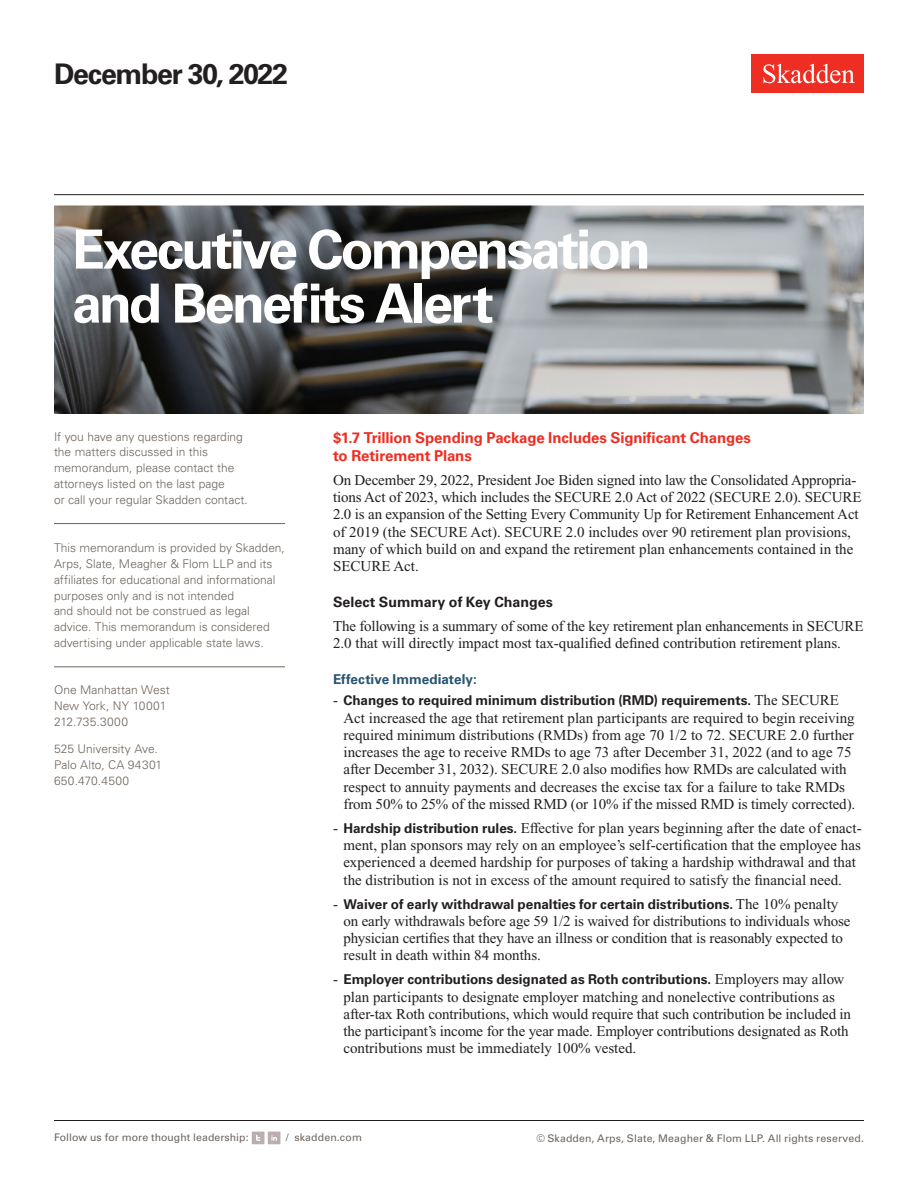
<style>
.page{position:relative;width:918px;height:1188px;background:#fff}
.page>*{position:absolute;margin:0;border:0;box-sizing:border-box;transform-origin:0 0}
.Title_Practice_Speci{font:700 54px/54px "Univers LT Std";letter-spacing:-.05em;color:#fff}
.Title_date{font:700 28.5px "Univers LT Std";letter-spacing:-.045em;color:#231f20}
.Main_Body{font:15px/17.2px "Times New Roman PS Std";color:#231f20}
.First_Level_Heading{font:700 15px/18px "Univers LT Std";letter-spacing:-.01em;color:#ee2e22}
.Second_Level_Heading{font:700 14.25px "Univers LT Std";letter-spacing:-.005em;color:#231f20}
.t1{font:700 13.5px "Univers LT Std";color:#231f20}
.Third_Level_Heading{font:700 13.5px "Univers LT Std";letter-spacing:.005em;color:#27546f}
.Sidebar_body_rule_be{font:300 12px/15.8px "Univers LT Std";color:#6f645a}
.Firm_Address{font:300 12px/15.8px "Univers LT Std";color:#6f645a}
.t2{font:10.5px "Univers LT Std";letter-spacing:.01em;color:#6f645a}
.s1{font-family:"Times New Roman PS Std";font-weight:400;font-size:15px}
.s2{font-family:"Univers LT Std";font-weight:700;font-size:13.5px}
</style>
<div class="page">
<div style="left:752px;top:54px;width:112px;height:39px;background:#ee2e22"></div>
<svg style="left:763px;top:64px;width:92px;height:19px"></svg>
<hr style="left:54px;top:1120px;width:810px;height:1px;background:#231f20">
<hr style="left:54px;top:194px;width:810px;height:1px;background:#231f20">
<div style="left:252px;top:1132px;width:12px;height:12px;background:#baaeae"></div>
<svg style="left:256px;top:1135px;width:4px;height:6px"></svg>
<div style="left:268px;top:1132px;width:12px;height:12px;background:#baaeae"></div>
<svg style="left:271px;top:1135px;width:6px;height:6px"></svg>
<img style="left:54px;top:206px;width:810px;height:208px">
<hr style="left:54px;top:523px;width:231px;height:1px;background:#6f645a">
<hr style="left:54px;top:666px;width:231px;height:1px;background:#6f645a">
<p class="Title_date" style="left:54px;top:57px;width:235px">December 30, 2022</p>
<h1 class="Title_Practice_Speci" style="left:72px;top:223px;width:580px">Executive Compensation and Benefits Alert</h1>
<p class="Sidebar_body_rule_be" style="left:54px;top:429px;width:195px">If you have any questions regarding the matters discussed in this memorandum, please contact the attorneys listed on the last page<br>or call your regular Skadden contact.</p>
<p class="Sidebar_body_rule_be" style="left:54px;top:540px;width:232px">This memorandum is provided by Skadden, Arps, Slate, Meagher &amp; Flom LLP and its affiliates for educational and informational purposes only and is not intended<br>and should not be construed as legal advice. This memorandum is considered advertising under applicable state laws.</p>
<p class="Firm_Address" style="left:54px;top:682px;width:117px">One Manhattan West<br>New York, NY 10001<br>212.735.3000</p>
<p class="Firm_Address" style="left:54px;top:741px;width:110px">525 University Ave.<br>Palo Alto, CA 94301<br>650.470.4500</p>
<h1 class="First_Level_Heading" style="left:333px;top:429px;width:419px">$1.7 Trillion Spending Package Includes Significant Changes to Retirement Plans</h1>
<p class="Main_Body" style="left:333px;top:471px;width:530px">On December 29, 2022, President Joe Biden signed into law the Consolidated Appropria&shy;tions Act of 2023, which includes the SECURE 2.0 Act of 2022 (SECURE 2.0). SECURE 2.0 is an expansion of the Setting Every Community Up for Retirement Enhancement Act of 2019 (the SECURE Act). SECURE 2.0 includes over 90 retirement plan provisions, many of which build on and expand the retirement plan enhancements contained in the SECURE Act.</p>
<h2 class="Second_Level_Heading" style="left:333px;top:594px;width:221px">Select Summary of Key Changes</h2>
<p class="Main_Body" style="left:333px;top:618px;width:532px">The following is a summary of some of the key retirement plan enhancements in SECURE<br>2.0 that will directly impact most tax-qualified defined contribution retirement plans.</p>
<h3 class="Third_Level_Heading" style="left:333px;top:672px;width:145px">Effective Immediately:</h3>
<p class="t1" style="left:333px;top:693px;width:508px"><span class="s1">-</span> Changes to required minimum distribution (RMD) requirements. <span class="s1">The SECURE</span></p>
<p class="Main_Body" style="left:343px;top:709px;width:513px">Act increased the age that retirement plan participants are required to begin receiving required minimum distributions (RMDs) from age 70 1/2 to 72. SECURE 2.0 further increases the age to receive RMDs to age 73 after December 31, 2022 (and to age 75 after December 31, 2032). SECURE 2.0 also modifies how RMDs are calculated with respect to annuity payments and decreases the excise tax for a failure to take RMDs from 50% to 25% of the missed RMD (or 10% if the missed RMD is timely corrected).</p>
<p class="Main_Body" style="left:343px;top:819px;width:520px;text-indent:-10px">- <span class="s2">Hardship distribution rules.</span> Effective for plan years beginning after the date of enact&shy;ment, plan sponsors may rely on an employee’s self-certification that the employee has experienced a deemed hardship for purposes of taking a hardship withdrawal and that the distribution is not in excess of the amount required to satisfy the financial need.</p>
<p class="t1" style="left:333px;top:896px;width:507px"><span class="s1">-</span> Waiver of early withdrawal penalties for certain distributions. <span class="s1">The 10% penalty</span></p>
<p class="Main_Body" style="left:343px;top:912px;width:509px">on early withdrawals before age 59 1/2 is waived for distributions to individuals whose physician certifies that they have an illness or condition that is reasonably expected to result in death within 84 months.</p>
<p class="t1" style="left:333px;top:972px;width:513px"><span class="s1">-</span> Employer contributions designated as Roth contributions. <span class="s1">Employers may allow</span></p>
<p class="Main_Body" style="left:343px;top:988px;width:509px">plan participants to designate employer matching and nonelective contributions as after-tax Roth contributions, which would require that such contribution be included in the participant’s income for the year made. Employer contributions designated as Roth contributions must be immediately 100% vested.</p>
<p class="t2" style="left:54px;top:1131px;width:196px">Follow us for more thought leadership:</p>
<p class="t2" style="left:286px;top:1131px;width:77px">/ skadden.com</p>
<p class="t2" style="left:536px;top:1132px;width:329px">© Skadden, Arps, Slate, Meagher &amp; Flom LLP. All rights reserved.</p>
</div>
